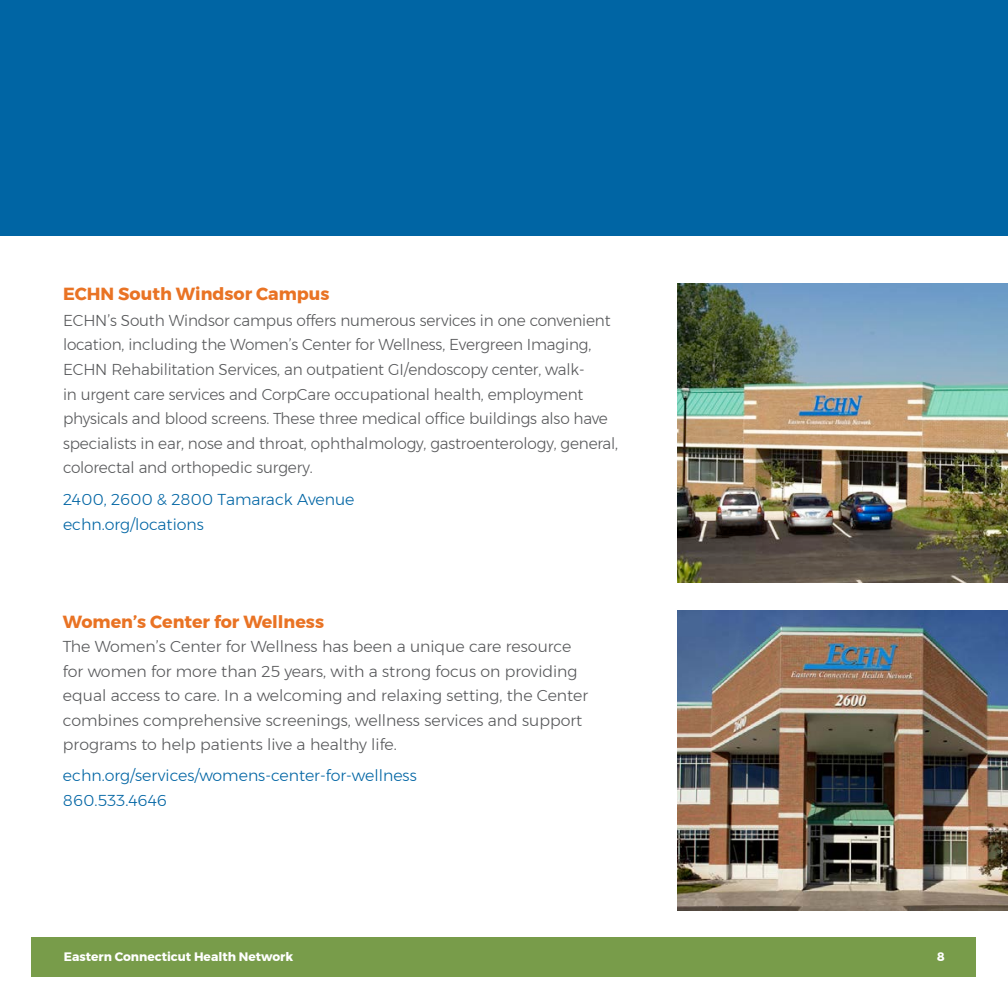
<style>
.page{position:relative;width:1008px;height:1008px;background:#fff}
.page>*{position:absolute;margin:0;border:0;box-sizing:border-box;transform-origin:0 0}
.t1{font:700 17.5px "Montserrat";color:#e97324}
.t2{font:300 15.75px/24.5px "Montserrat";letter-spacing:-.01em;color:#57585a}
.t3{font:300 15.75px/24.5px "Montserrat";color:#0065a4}
.t4{font:700 12.25px "Montserrat";color:#fff}
.t5{font:700 7.17px "Montserrat";color:#fff}
</style>
<div class="page">
<div style="left:32px;top:937px;width:944px;height:40px;background:#789c4a"></div>
<img style="left:677px;top:284px;width:331px;height:299px">
<img style="left:677px;top:611px;width:331px;height:300px">
<div style="left:0;top:0;width:1008px;height:236px;background:#0065a4"></div>
<p class="t1" style="left:63px;top:280px;width:268px">ECHN South Windsor Campus</p>
<p class="t2" style="left:63px;top:308px;width:557px">ECHN’s South Windsor campus offers numerous services in one convenient location, including the Women’s Center for Wellness, Evergreen Imaging, ECHN Rehabilitation Services, an outpatient GI/endoscopy center, walk-<br>in urgent care services and CorpCare occupational health, employment physicals and blood screens. These three medical office buildings also have specialists in ear, nose and throat, ophthalmology, gastroenterology, general, colorectal and orthopedic surgery.</p>
<p class="t3" style="left:63px;top:487px;width:293px">2400, 2600 &amp; 2800 Tamarack Avenue</p>
<p class="t3" style="left:63px;top:512px;width:142px">echn.org/locations</p>
<p class="t1" style="left:63px;top:607px;width:263px">Women’s Center for Wellness</p>
<p class="t2" style="left:63px;top:634px;width:527px">The Women’s Center for Wellness has been a unique care resource for women for more than 25 years, with a strong focus on providing equal access to care. In a welcoming and relaxing setting, the Center combines comprehensive screenings, wellness services and support programs to help patients live a healthy life.</p>
<p class="t3" style="left:63px;top:763px;width:355px">echn.org/services/womens-center-for-wellness<br>860.533.4646</p>
<p class="t4" style="left:110px;top:947px;width:152px">Making Healthy Happen</p>
<p class="t5" style="left:261px;top:947px;width:13px">SM</p>
<p class="t4" style="left:63px;top:947px;width:232px">9Eastern Connecticut Health Network</p>
<p class="t4" style="left:937px;top:947px;width:9px">8</p>
</div>
